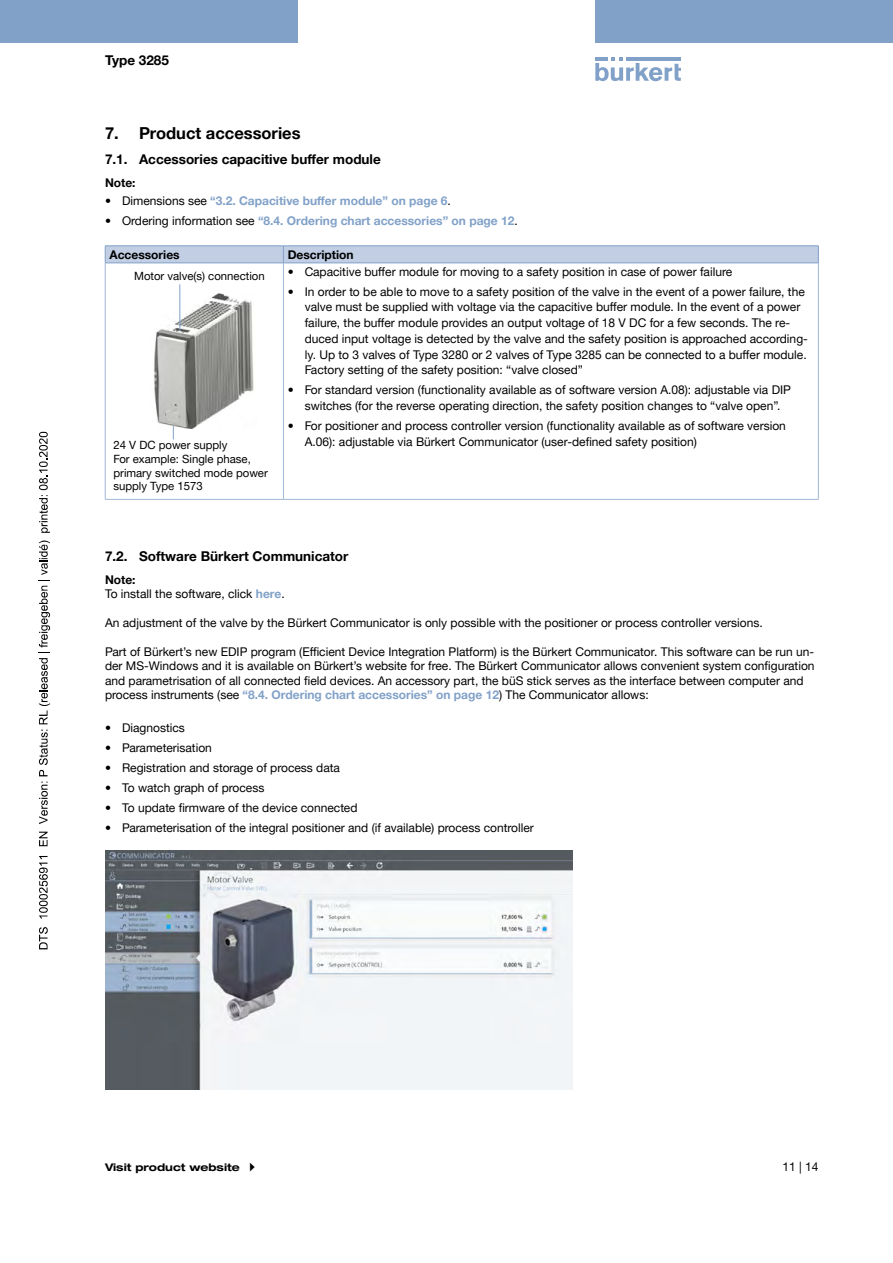
<style>
.page{position:relative;width:893px;height:1263px;background:#fff}
.page>*{position:absolute;margin:0;border:0;box-sizing:border-box;transform-origin:0 0}
.t1{font:700 16.5px "Helvetica Neue LTW1 G";color:#000}
.t2{font:700 13.5px "Helvetica Neue LTW1 G";color:#000}
.t3{font:12px/15.8px "Helvetica Neue LTW1 G";color:#000}
.t4{font:700 12px "Helvetica Neue LTW1 G";color:#81a1c8}
.t5{font:700 12px "Helvetica Neue LTW1 G";color:#000}
.t6{font:11.4px/13.6px "Helvetica Neue LTW1 G";color:#000}
.t7{font:700 expanded 10.5px "Helvetica Neue LTW1 G";color:#000}
.s1{font-weight:400;color:#000}
.s2{font-weight:700}
.s3{font-weight:700;color:#81a1c8}
</style>
<div class="page">
<svg style="left:595px;top:57px;width:86px;height:24px"></svg>
<hr style="left:626px;top:57px;width:55px;height:4px;background:#81a1c8">
<div style="left:0;top:0;width:298px;height:42px;background:#81a1c8"></div>
<div style="left:595px;top:0;width:298px;height:42px;background:#81a1c8"></div>
<hr style="left:105px;top:263px;width:178px;height:1px;background:#81a1c8">
<svg style="left:105px;top:246px;width:714px;height:17px;background:#bdcbe1"></svg>
<hr style="left:283px;top:263px;width:536px;height:1px;background:#81a1c8">
<hr style="left:283px;top:263px;width:1px;height:236px;background:#a1b7d6">
<hr style="left:105px;top:499px;width:178px;height:1px;background:#a1b7d6">
<hr style="left:283px;top:499px;width:536px;height:1px;background:#a1b7d6">
<hr style="left:105px;top:263px;width:1px;height:236px;background:#a1b7d6">
<hr style="left:818px;top:263px;width:1px;height:236px;background:#a1b7d6">
<img style="left:154px;top:293px;width:100px;height:136px">
<svg style="left:173px;top:426px;width:1px;height:13px"></svg>
<hr style="left:179px;top:284px;width:1px;height:47px;background:#81a1c8">
<img style="left:105px;top:850px;width:468px;height:239px">
<svg style="left:39px;top:927px;width:9px;height:22px"></svg>
<svg style="left:39px;top:856px;width:9px;height:62px"></svg>
<svg style="left:39px;top:832px;width:9px;height:14px"></svg>
<svg style="left:39px;top:782px;width:9px;height:42px"></svg>
<svg style="left:39px;top:540px;width:11px;height:236px"></svg>
<svg style="left:39px;top:432px;width:11px;height:101px"></svg>
<p class="t2" style="left:105px;top:52px;width:65px">Type 3285</p>
<h1 class="t1" style="left:105px;top:123px;width:197px">7. Product accessories</h1>
<p class="t2" style="left:105px;top:151px;width:277px">7.1. Accessories capacitive buffer module</p>
<p class="t5" style="left:105px;top:175px;width:32px">Note:</p>
<p class="t4" style="left:105px;top:193px;width:347px"><span class="s1">• Dimensions see</span> “3.2. Capacitive buffer module” on page 6<span class="s1">.</span></p>
<p class="t4" style="left:105px;top:213px;width:414px"><span class="s1">• Ordering information see</span> “8.4. Ordering chart accessories” on page 12<span class="s1">.</span></p>
<p class="t5" style="left:109px;top:247px;width:72px">Accessories</p>
<p class="t5" style="left:288px;top:247px;width:67px">Description</p>
<p class="t6" style="left:134px;top:269px;width:132px">Motor valve(s) connection</p>
<p class="t3" style="left:288px;top:263px;width:446px">• Capacitive buffer module for moving to a safety position in case of power failure</p>
<p class="t3" style="left:305px;top:283px;width:505px;text-indent:-17px">• In order to be able to move to a safety position of the valve in the event of a power failure, the valve must be supplied with voltage via the capacitive buffer module. In the event of a power failure, the buffer module provides an output voltage of 18 V DC for a few seconds. The re&shy;duced input voltage is detected by the valve and the safety position is approached according&shy;ly. Up to 3 valves of Type 3280 or 2 valves of Type 3285 can be connected to a buffer module.<br>Factory setting of the safety position: “valve closed”</p>
<p class="t3" style="left:288px;top:382px;width:505px;text-align:center">• For standard version (functionality available as of software version A.08): adjustable via DIP switches (for the reverse operating direction, the safety position changes to “valve open”.</p>
<p class="t3" style="left:305px;top:418px;width:483px;text-indent:-17px">• For positioner and process controller version (functionality available as of software version<br>A.06): adjustable via Bürkert Communicator (user-defined safety position)</p>
<p class="t6" style="left:113px;top:438px;width:156px">24 V DC power supply<br>For example: Single phase, primary switched mode power supply Type 1573</p>
<p class="t2" style="left:105px;top:548px;width:245px">7.2. Software Bürkert Communicator</p>
<p class="t3" style="left:105px;top:572px;width:181px;line-height:14.4px"><span class="s2">Note:<br></span>To install the software, click <span class="s3">here</span>.</p>
<p class="t3" style="left:105px;top:615px;width:659px">An adjustment of the valve by the Bürkert Communicator is only possible with the positioner or process controller versions.</p>
<p class="t3" style="left:105px;top:644px;width:711px;line-height:14.4px">Part of Bürkert’s new EDIP program (Efficient Device Integration Platform) is the Bürkert Communicator. This software can be run un&shy;der MS-Windows and it is available on Bürkert’s website for free. The Bürkert Communicator allows convenient system configuration and parametrisation of all connected field devices. An accessory part, the büS stick serves as the interface between computer and process instruments (see <span class="s3">“8.4. Ordering chart accessories” on page 12</span>) The Communicator allows:</p>
<p class="t3" style="left:105px;top:719px;width:81px">• Diagnostics</p>
<p class="t3" style="left:105px;top:739px;width:108px">• Parameterisation</p>
<p class="t3" style="left:105px;top:759px;width:236px">• Registration and storage of process data</p>
<p class="t3" style="left:105px;top:779px;width:161px">• To watch graph of process</p>
<p class="t3" style="left:105px;top:799px;width:254px">• To update firmware of the device connected</p>
<p class="t3" style="left:105px;top:819px;width:430px">• Parameterisation of the integral positioner and (if available) process controller</p>
<p class="t7" style="left:105px;top:1161px;width:136px">Visit product website</p>
<p class="t3" style="left:782px;top:1158px;width:38px">11 | 14</p>
</div>
